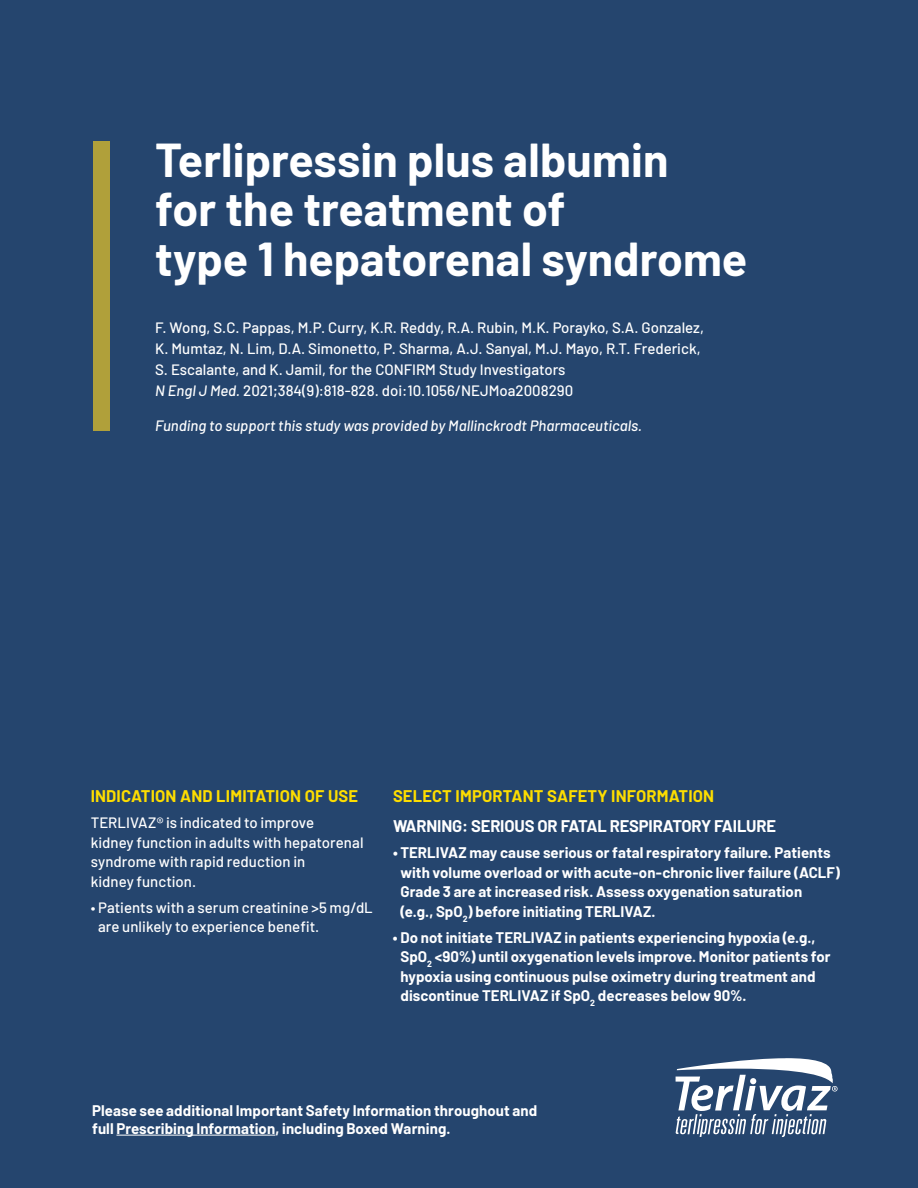
<style>
.page{position:relative;width:918px;height:1188px;background:#25456e}
.page>*{position:absolute;margin:0;border:0;box-sizing:border-box;transform-origin:0 0}
.t1{font:700 46.5px/49.5px "Barlow";color:#fff}
.t2{font:700 16.5px "Barlow";letter-spacing:.01em;color:#fddd00}
.t3{font:700 16.5px "Barlow";letter-spacing:-.01em;color:#fff}
.t4{font:700 15px/19.5px "Barlow";letter-spacing:.005em;color:#fff}
.t5{font:500 15px/19.5px "Barlow";color:#fff}
.t6{font:italic 500 15px "Barlow";color:#fff}
.s1{font-style:italic}
</style>
<div class="page">
<div style="left:93px;top:141px;width:17px;height:290px;background:#b0a03a"></div>
<svg style="left:676px;top:1058px;width:162px;height:79px"></svg>
<hr style="left:116px;top:1135px;width:159px;height:1px;background:#fff">
<h1 class="t1" style="left:155px;top:132px;width:594px">Terlipressin plus albumin<br>for the treatment of<br>type 1 hepatorenal syndrome</h1>
<p class="t5" style="left:155px;top:316px;width:550px;line-height:21px">F. Wong, S.C. Pappas, M.P. Curry, K.R. Reddy, R.A. Rubin, M.K. Porayko, S.A. Gonzalez, K. Mumtaz, N. Lim, D.A. Simonetto, P. Sharma, A.J. Sanyal, M.J. Mayo, R.T. Frederick, S. Escalante, and K. Jamil, for the CONFIRM Study Investigators<br><span class="s1">N Engl J Med.</span> 2021;384(9):818-828. doi:10.1056/NEJMoa2008290</p>
<p class="t6" style="left:155px;top:415px;width:489px">Funding to support this study was provided by Mallinckrodt Pharmaceuticals.</p>
<p class="t2" style="left:91px;top:784px;width:269px">INDICATION AND LIMITATION OF USE</p>
<p class="t5" style="left:91px;top:812px;width:274px">TERLIVAZ® is indicated to improve<br>kidney function in adults with hepatorenal syndrome with rapid reduction in<br>kidney function.</p>
<p class="t5" style="left:98px;top:896px;width:276px;text-indent:-7px">• Patients with a serum creatinine &gt;5 mg/dL are unlikely to experience benefit.</p>
<p class="t2" style="left:393px;top:784px;width:323px">SELECT IMPORTANT SAFETY INFORMATION</p>
<p class="t3" style="left:393px;top:814px;width:385px">WARNING: SERIOUS OR FATAL RESPIRATORY FAILURE</p>
<p class="t4" style="left:400px;top:842px;width:441px;text-indent:-7px">• TERLIVAZ may cause serious or fatal respiratory failure. Patients with volume overload or with acute-on-chronic liver failure (ACLF)<br>Grade 3 are at increased risk. Assess oxygenation saturation<br>(e.g., SpO<sub>2</sub>) before initiating TERLIVAZ.</p>
<p class="t4" style="left:400px;top:927px;width:432px;text-indent:-7px">• Do not initiate TERLIVAZ in patients experiencing hypoxia (e.g., SpO<sub>2</sub> &lt;90%) until oxygenation levels improve. Monitor patients for hypoxia using continuous pulse oximetry during treatment and discontinue TERLIVAZ if SpO<sub>2</sub> decreases below 90%.</p>
<p class="t4" style="left:92px;top:1100px;width:447px;line-height:18px">Please see additional Important Safety Information throughout and full Prescribing Information, including Boxed Warning.</p>
</div>
